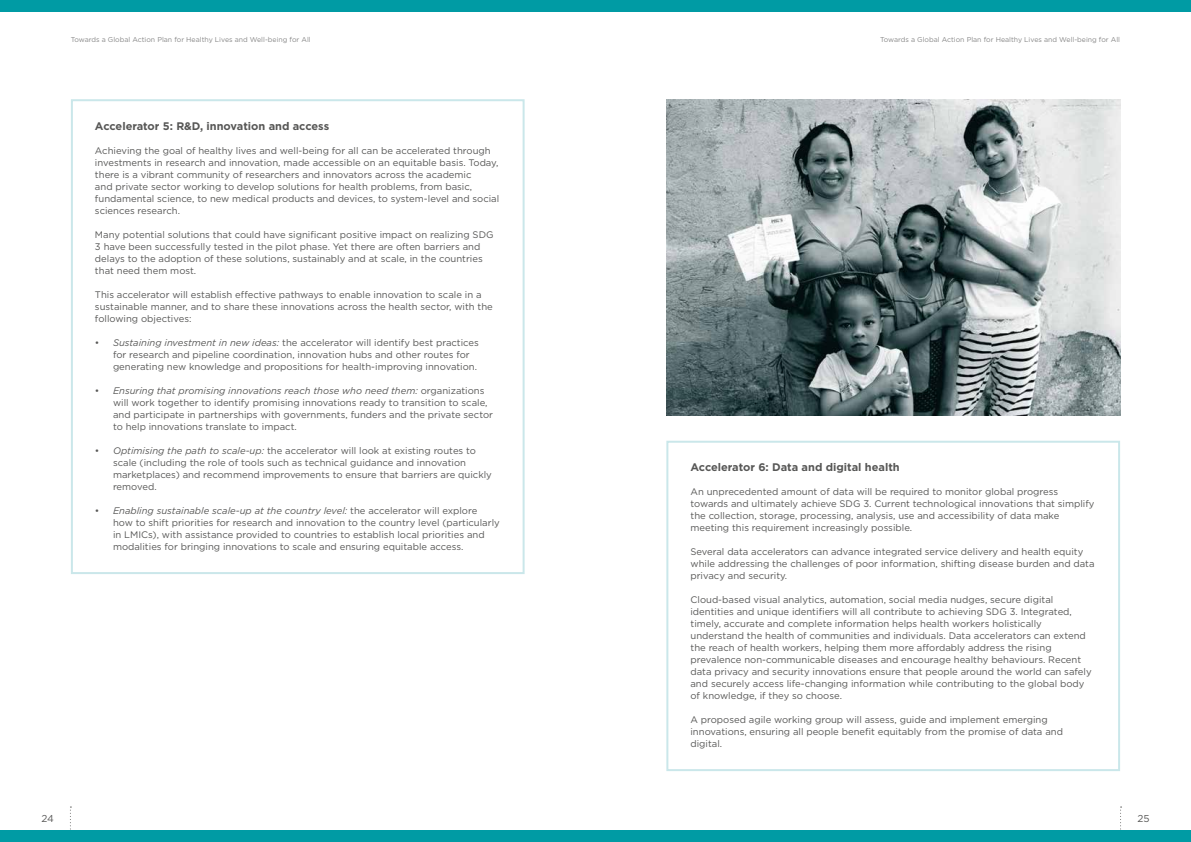
<style>
.page{position:relative;width:1191px;height:842px;background:#fff}
.page>*{position:absolute;margin:0;border:0;box-sizing:border-box;transform-origin:0 0}
.t1{font:700 11px "Gotham";color:#575756}
.t2{font:10px "Gotham";color:#575756}
.t3{font:9.5px/12px "Gotham";color:#575756}
.t4{font:7px "Gotham";color:#878787}
.s1{font-style:italic}
</style>
<div class="page">
<svg style="left:70px;top:806px;width:1px;height:25px"></svg>
<svg style="left:1120px;top:806px;width:1px;height:25px"></svg>
<div style="left:0;top:0;width:1191px;height:11px;background:#009ba4"></div>
<div style="left:0;top:831px;width:1191px;height:11px;background:#009ba4"></div>
<div style="left:666px;top:441px;width:454px;height:330px;background:#fff;border:2px solid #cae7ea"></div>
<div style="left:71px;top:99px;width:453px;height:475px;background:#fff;border:2px solid #cae7ea"></div>
<img style="left:666px;top:99px;width:454px;height:316px">
<p class="t4" style="left:71px;top:35px;width:241px">Towards a Global Action Plan for Healthy Lives and Well-being for All</p>
<p class="t4" style="left:880px;top:35px;width:241px">Towards a Global Action Plan for Healthy Lives and Well-being for All</p>
<p class="t1" style="left:95px;top:119px;width:236px">Accelerator 5: R&amp;D, innovation and access</p>
<p class="t3" style="left:95px;top:144px;width:406px">Achieving the goal of healthy lives and well-being for all can be accelerated through investments in research and innovation, made accessible on an equitable basis. Today, there is a vibrant community of researchers and innovators across the academic<br>and private sector working to develop solutions for health problems, from basic, fundamental science, to new medical products and devices, to system-level and social sciences research.</p>
<p class="t3" style="left:95px;top:228px;width:400px">Many potential solutions that could have significant positive impact on realizing SDG 3 have been successfully tested in the pilot phase. Yet there are often barriers and delays to the adoption of these solutions, sustainably and at scale, in the countries that need them most.</p>
<p class="t3" style="left:95px;top:288px;width:399px">This accelerator will establish effective pathways to enable innovation to scale in a sustainable manner, and to share these innovations across the health sector, with the following objectives:</p>
<p class="t3" style="left:113px;top:336px;width:367px;text-indent:-18px">• <span class="s1">Sustaining investment in new ideas:</span> the accelerator will identify best practices for research and pipeline coordination, innovation hubs and other routes for generating new knowledge and propositions for health-improving innovation.</p>
<p class="t3" style="left:113px;top:384px;width:381px;text-indent:-18px">• <span class="s1">Ensuring that promising innovations reach those who need them:</span> organizations will work together to identify promising innovations ready to transition to scale, and participate in partnerships with governments, funders and the private sector to help innovations translate to impact.</p>
<p class="t3" style="left:113px;top:444px;width:380px;text-indent:-18px">• <span class="s1">Optimising the path to scale-up:</span> the accelerator will look at existing routes to scale (including the role of tools such as technical guidance and innovation marketplaces) and recommend improvements to ensure that barriers are quickly removed.</p>
<p class="t3" style="left:113px;top:504px;width:388px;text-indent:-18px">• <span class="s1">Enabling sustainable scale-up at the country level:</span> the accelerator will explore<br>how to shift priorities for research and innovation to the country level (particularly in LMICs), with assistance provided to countries to establish local priorities and modalities for bringing innovations to scale and ensuring equitable access.</p>
<p class="t1" style="left:690px;top:461px;width:211px">Accelerator 6: Data and digital health</p>
<p class="t3" style="left:690px;top:485px;width:405px">An unprecedented amount of data will be required to monitor global progress towards and ultimately achieve SDG 3. Current technological innovations that simplify the collection, storage, processing, analysis, use and accessibility of data make meeting this requirement increasingly possible.</p>
<p class="t3" style="left:690px;top:545px;width:405px">Several data accelerators can advance integrated service delivery and health equity while addressing the challenges of poor information, shifting disease burden and data privacy and security.</p>
<p class="t3" style="left:690px;top:593px;width:403px">Cloud-based visual analytics, automation, social media nudges, secure digital identities and unique identifiers will all contribute to achieving SDG 3. Integrated, timely, accurate and complete information helps health workers holistically understand the health of communities and individuals. Data accelerators can extend the reach of health workers, helping them more affordably address the rising prevalence non-communicable diseases and encourage healthy behaviours. Recent data privacy and security innovations ensure that people around the world can safely and securely access life-changing information while contributing to the global body of knowledge, if they so choose.</p>
<p class="t3" style="left:690px;top:713px;width:374px">A proposed agile working group will assess, guide and implement emerging innovations, ensuring all people benefit equitably from the promise of data and digital.</p>
<p class="t2" style="left:41px;top:813px;width:14px">24</p>
<p class="t2" style="left:1137px;top:813px;width:14px">25</p>
</div>
